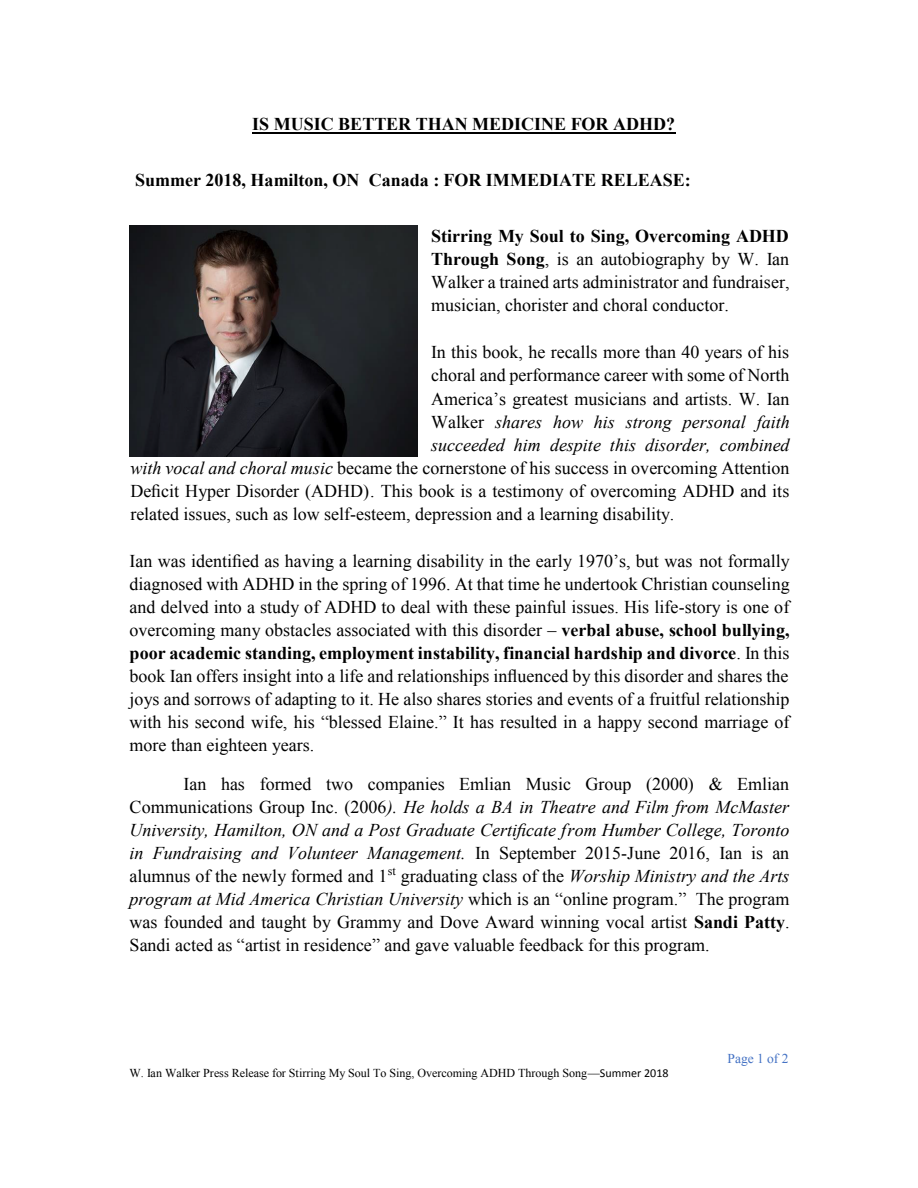
<style>
.page{position:relative;width:918px;height:1188px;background:#fff}
.page>*{position:absolute;margin:0;border:0;box-sizing:border-box;transform-origin:0 0}
.t1{font:18px/23px "Times New Roman";color:#000;text-align:justify}
.t2{font:700 18px "Times New Roman";color:#000}
.t3{font:italic 18px "Times New Roman";color:#000}
.t4{font:13.5px "Times New Roman";color:#4472c4}
.t5{font:12px "Times New Roman";letter-spacing:-.005em;color:#000}
.s1{font-weight:700}
.s2{font-style:normal}
.s3{font-style:italic}
.s4{font-family:"Calibri"}
</style>
<div class="page">
<hr style="left:252px;top:132px;width:423px;height:1px;background:#000">
<img style="left:130px;top:226px;width:288px;height:230px">
<p class="t2" style="left:252px;top:111px;width:424px">IS MUSIC BETTER THAN MEDICINE FOR ADHD?</p>
<p class="t2" style="left:135px;top:167px;width:226px">Summer 2018, Hamilton, ON</p>
<p class="t2" style="left:369px;top:167px;width:324px">Canada : FOR IMMEDIATE RELEASE:</p>
<p class="t1" style="left:431px;top:224px;width:360px"><span class="s1">Stirring My Soul to Sing, Overcoming ADHD Through Song</span>, is an autobiography by W. Ian Walker a trained arts administrator and fundraiser, musician, chorister and choral conductor.</p>
<p class="t1" style="left:431px;top:341px;width:360px">In this book, he recalls more than 40 years of his</p>
<p class="t1" style="left:431px;top:364px;width:360px">choral and performance career with some of North</p>
<p class="t1" style="left:431px;top:387px;width:360px">America’s greatest musicians and artists. W. Ian</p>
<p class="t3" style="left:431px;top:409px;width:360px"><span class="s2">Walker</span> shares how his strong personal faith</p>
<p class="t3" style="left:431px;top:432px;width:360px">succeeded him despite this disorder, combined</p>
<p class="t1" style="left:130px;top:456px;width:661px"><span class="s3">with vocal and choral music</span> became the cornerstone of his success in overcoming Attention</p>
<p class="t1" style="left:130px;top:479px;width:661px">Deficit Hyper Disorder (ADHD). This book is a testimony of overcoming ADHD and its</p>
<p class="t1" style="left:130px;top:502px;width:545px">related issues, such as low self-esteem, depression and a learning disability.</p>
<p class="t1" style="left:130px;top:549px;width:662px">Ian was identified as having a learning disability in the early 1970’s, but was not formally diagnosed with ADHD in the spring of 1996. At that time he undertook Christian counseling and delved into a study of ADHD to deal with these painful issues. His life-story is one of overcoming many obstacles associated with this disorder – <span class="s1">verbal abuse, school bullying, poor academic standing, employment instability, financial hardship and divorce</span>. In this book Ian offers insight into a life and relationships influenced by this disorder and shares the joys and sorrows of adapting to it. He also shares stories and events of a fruitful relationship with his second wife, his “blessed Elaine.” It has resulted in a happy second marriage of more than eighteen years.</p>
<p class="t1" style="left:130px;top:772px;width:662px;text-indent:54px">Ian has formed two companies Emlian Music Group (2000) &amp; Emlian Communications Group Inc. (2006<span class="s3">). He holds a BA in Theatre and Film from McMaster University, Hamilton, ON and a Post Graduate Certificate from Humber College, Toronto in Fundraising and Volunteer Management.</span> In September 2015-June 2016, Ian is an alumnus of the newly formed and 1<sup>st</sup> graduating class of the <span class="s3">Worship Ministry and the Arts program at Mid America Christian University</span> which is an “online program.” The program was founded and taught by Grammy and Dove Award winning vocal artist <span class="s1">Sandi Patty</span>.<br>Sandi acted as “artist in residence” and gave valuable feedback for this program.</p>
<p class="t5" style="left:130px;top:1065px;width:541px">W. Ian Walker Press Release for Stirring My Soul To Sing, Overcoming ADHD Through Song—<span class="s4">Summer 2018</span></p>
<p class="t4" style="left:727px;top:1049px;width:63px">Page 1 of 2</p>
</div>
